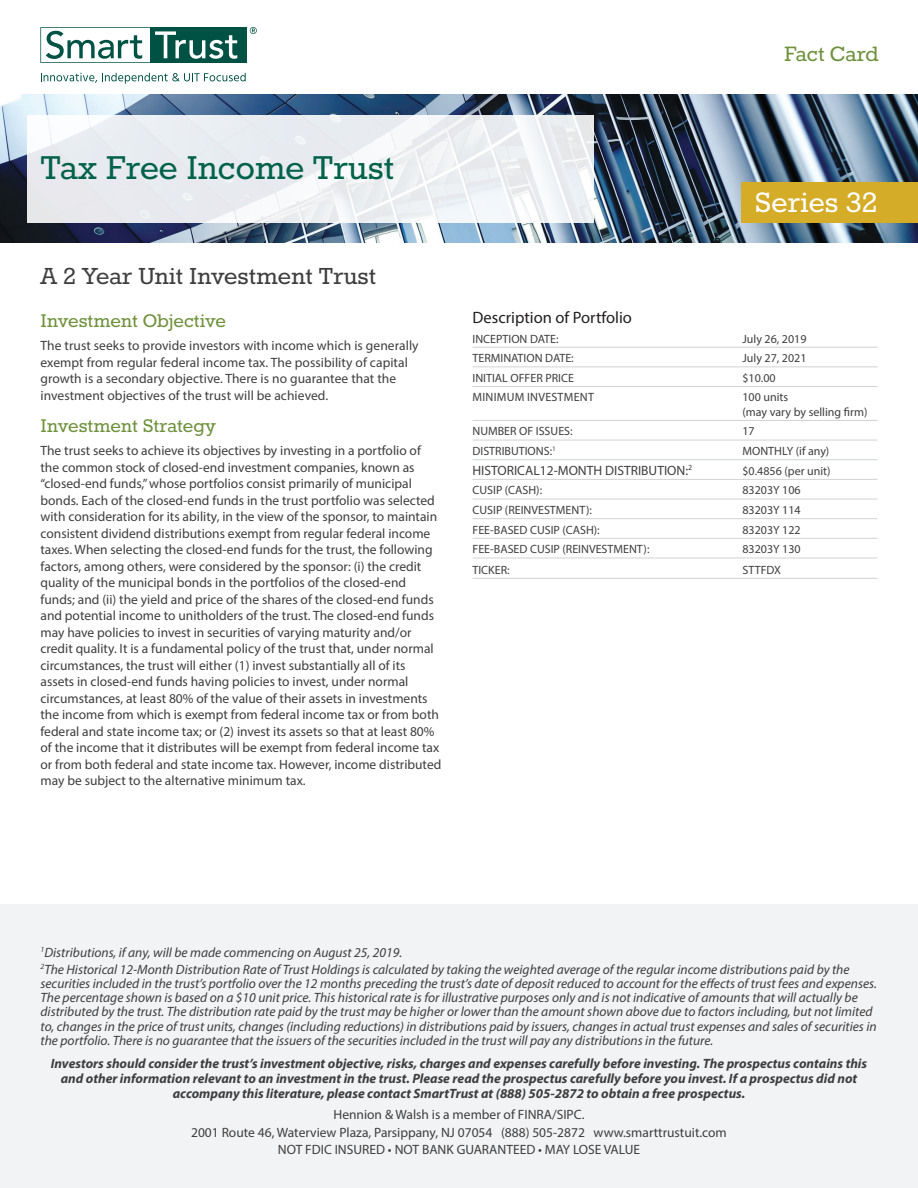
<style>
.page{position:relative;width:918px;height:1188px;background:#fff}
.page>*{position:absolute;margin:0;border:0;box-sizing:border-box;transform-origin:0 0}
.t1{font:40.5px "Rokkitt";color:#006249}
.t2{font:34.5px "Rokkitt";color:#fff}
.t3{font:28.5px "Rokkitt";color:#3e3e3f}
.t4{font:25.5px "Rokkitt";color:#6f913c}
.t5{font:22.5px "Rokkitt";color:#6f913c}
.t6{font:16.5px "Myriad Pro";color:#231f20}
.body_text{font:13.5px/16.5px "Myriad Pro";color:#3e3e3f}
.footnote{font:italic 13.5px/14.4px "Myriad Pro";color:#3e3e3f}
.footer_text_-_side1{font:italic 700 13.5px/15px "Myriad Pro";color:#3e3e3f;text-align:center}
.footer_text_-_side1-2{font:13.5px "Myriad Pro";color:#3e3e3f}
.row_style1a{font:13.5px "Myriad Pro";color:#3e3e3f}
.row_style1a-2{font:12px/14.2px "Myriad Pro";color:#3e3e3f}
.row_style1a-3{font:12px "Myriad Pro";letter-spacing:.02em;color:#3e3e3f}
</style>
<div class="page">
<svg style="left:41px;top:73px;width:205px;height:11px"></svg>
<svg style="left:40px;top:27px;width:217px;height:36px"></svg>
<div style="left:0;top:904px;width:918px;height:284px;background:#f2f3f4"></div>
<img style="left:0;top:94px;width:918px;height:149px">
<svg style="left:27px;top:115px;width:567px;height:108px;fill:#e8ecf1"></svg>
<div style="left:742px;top:182px;width:176px;height:41px;background:#d5ac28"></div>
<hr style="left:472px;top:347px;width:406px;height:1px;background:#d1d2d4">
<hr style="left:472px;top:366px;width:406px;height:1px;background:#d1d2d4">
<hr style="left:472px;top:386px;width:406px;height:1px;background:#d1d2d4">
<hr style="left:472px;top:420px;width:406px;height:1px;background:#d1d2d4">
<hr style="left:472px;top:440px;width:406px;height:1px;background:#d1d2d4">
<hr style="left:472px;top:459px;width:406px;height:1px;background:#d1d2d4">
<hr style="left:472px;top:479px;width:406px;height:1px;background:#d1d2d4">
<hr style="left:472px;top:499px;width:406px;height:1px;background:#d1d2d4">
<hr style="left:472px;top:518px;width:406px;height:1px;background:#d1d2d4">
<hr style="left:472px;top:538px;width:406px;height:1px;background:#d1d2d4">
<hr style="left:472px;top:558px;width:406px;height:1px;background:#d1d2d4">
<hr style="left:472px;top:578px;width:406px;height:1px;background:#d1d2d4">
<p class="t4" style="left:784px;top:42px;width:96px">Fact Card</p>
<p class="t1" style="left:40px;top:149px;width:355px">Tax Free Income Trust</p>
<p class="t3" style="left:40px;top:263px;width:337px">A 2 Year Unit Investment Trust</p>
<p class="t5" style="left:40px;top:310px;width:187px">Investment Objective</p>
<p class="body_text" style="left:40px;top:337px;width:380px">The trust seeks to provide investors with income which is generally exempt from regular federal income tax. The possibility of capital growth is a secondary objective. There is no guarantee that the investment objectives of the trust will be achieved.</p>
<p class="t5" style="left:40px;top:415px;width:177px">Investment Strategy</p>
<p class="body_text" style="left:40px;top:442px;width:402px">The trust seeks to achieve its objectives by investing in a portfolio of the common stock of closed-end investment companies, known as “closed-end funds,” whose portfolios consist primarily of municipal bonds. Each of the closed-end funds in the trust portfolio was selected with consideration for its ability, in the view of the sponsor, to maintain consistent dividend distributions exempt from regular federal income taxes. When selecting the closed-end funds for the trust, the following factors, among others, were considered by the sponsor: (i) the credit quality of the municipal bonds in the portfolios of the closed-end funds; and (ii) the yield and price of the shares of the closed-end funds and potential income to unitholders of the trust. The closed-end funds may have policies to invest in securities of varying maturity and/or credit quality. It is a fundamental policy of the trust that, under normal circumstances, the trust will either (1) invest substantially all of its assets in closed-end funds having policies to invest, under normal circumstances, at least 80% of the value of their assets in investments the income from which is exempt from federal income tax or from both federal and state income tax; or (2) invest its assets so that at least 80% of the income that it distributes will be exempt from federal income tax or from both federal and state income tax. However, income distributed may be subject to the alternative minimum tax.</p>
<p class="t2" style="left:755px;top:186px;width:124px">Series 32</p>
<p class="t6" style="left:472px;top:307px;width:161px">Description of Portfolio</p>
<p class="row_style1a-2" style="left:472px;top:331px;width:88px">INCEPTION DATE:</p>
<p class="row_style1a-2" style="left:742px;top:331px;width:66px">July 26, 2019</p>
<p class="row_style1a-2" style="left:472px;top:351px;width:103px">TERMINATION DATE:</p>
<p class="row_style1a-2" style="left:742px;top:351px;width:66px">July 27, 2021</p>
<p class="row_style1a-2" style="left:472px;top:370px;width:103px">INITIAL OFFER PRICE</p>
<p class="row_style1a-2" style="left:742px;top:370px;width:35px">$10.00</p>
<p class="row_style1a-3" style="left:473px;top:390px;width:123px">MINIMUM INVESTMENT</p>
<p class="row_style1a-2" style="left:742px;top:390px;width:126px">100 units<br>(may vary by selling firm)</p>
<p class="row_style1a-2" style="left:472px;top:424px;width:102px">NUMBER OF ISSUES:</p>
<p class="row_style1a-2" style="left:742px;top:424px;width:14px">17</p>
<p class="row_style1a-2" style="left:472px;top:444px;width:85px">DISTRIBUTIONS:<sup>1</sup></p>
<p class="row_style1a-2" style="left:742px;top:444px;width:88px">MONTHLY (if any)</p>
<p class="row_style1a" style="left:472px;top:462px;width:221px">HISTORICAL12-MONTH DISTRIBUTION:<sup>2</sup></p>
<p class="row_style1a-2" style="left:743px;top:463px;width:90px">$0.4856 (per unit)</p>
<p class="row_style1a-2" style="left:472px;top:483px;width:71px">CUSIP (CASH):</p>
<p class="row_style1a-2" style="left:742px;top:483px;width:60px">83203Y 106</p>
<p class="row_style1a-2" style="left:472px;top:503px;width:121px">CUSIP (REINVESTMENT):</p>
<p class="row_style1a-2" style="left:742px;top:503px;width:60px">83203Y 114</p>
<p class="row_style1a-2" style="left:472px;top:522px;width:129px">FEE-BASED CUSIP (CASH):</p>
<p class="row_style1a-2" style="left:742px;top:522px;width:60px">83203Y 122</p>
<p class="row_style1a-2" style="left:472px;top:542px;width:179px">FEE-BASED CUSIP (REINVESTMENT):</p>
<p class="row_style1a-2" style="left:742px;top:542px;width:60px">83203Y 130</p>
<p class="row_style1a-2" style="left:472px;top:562px;width:39px">TICKER:</p>
<p class="row_style1a-2" style="left:742px;top:562px;width:40px">STTFDX</p>
<p class="footnote" style="left:40px;top:945px;width:363px"><sup>1</sup>Distributions, if any, will be made commencing on August 25, 2019.</p>
<p class="footnote" style="left:40px;top:962px;width:838px"><sup>2</sup>The Historical 12-Month Distribution Rate of Trust Holdings is calculated by taking the weighted average of the regular income distributions paid by the securities included in the trust’s portfolio over the 12 months preceding the trust’s date of deposit reduced to account for the effects of trust fees and expenses.<br>The percentage shown is based on a $10 unit price. This historical rate is for illustrative purposes only and is not indicative of amounts that will actually be distributed by the trust. The distribution rate paid by the trust may be higher or lower than the amount shown above due to factors including, but not limited to, changes in the price of trust units, changes (including reductions) in distributions paid by issuers, changes in actual trust expenses and sales of securities in the portfolio. There is no guarantee that the issuers of the securities included in the trust will pay any distributions in the future.</p>
<p class="footer_text_-_side1" style="left:51px;top:1056px;width:818px">Investors should consider the trust’s investment objective, risks, charges and expenses carefully before investing. The prospectus contains this and other information relevant to an investment in the trust. Please read the prospectus carefully before you invest. If a prospectus did not accompany this literature, please contact SmartTrust at (888) 505-2872 to obtain a free prospectus.</p>
<p class="footer_text_-_side1-2" style="left:334px;top:1106px;width:252px">Hennion &amp; Walsh is a member of FINRA/SIPC.</p>
<p class="footer_text_-_side1-2" style="left:191px;top:1124px;width:537px">2001 Route 46, Waterview Plaza, Parsippany, NJ 07054 (888) 505-2872 www.smarttrustuit.com</p>
<p class="footer_text_-_side1-2" style="left:278px;top:1141px;width:364px">NOT FDIC INSURED • NOT BANK GUARANTEED • MAY LOSE VALUE</p>
</div>
